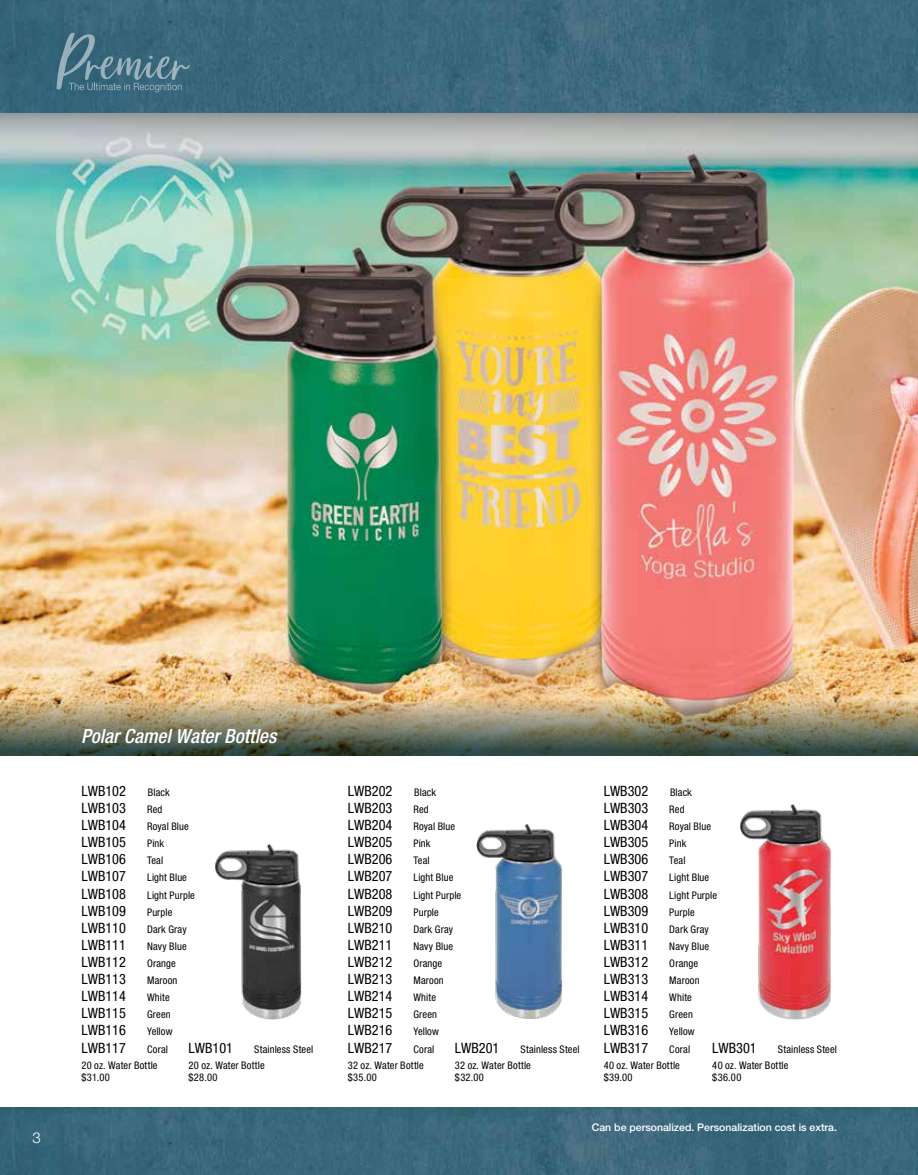
<style>
.page{position:relative;width:918px;height:1175px;background:#fff}
.page>*{position:absolute;margin:0;border:0;box-sizing:border-box;transform-origin:0 0}
.t1{font:italic 500 condensed 19.5px "Helvetica Neue LT Std";color:#fff}
.t2{font:300 15px "Helvetica Neue LT Std";color:#fff}
.t3{font:condensed 14.25px "Helvetica Neue LT Std";color:#000}
.t4{font:condensed 10.5px/16.5px "Helvetica Neue LT Std";letter-spacing:.015em;color:#000}
.t5{font:500 10.5px "Helvetica Neue LT Std";color:#fff}
</style>
<div class="page">
<img style="left:0;top:159px;width:918px;height:491px">
<img style="left:0;top:1107px;width:918px;height:67px">
<svg style="left:0;top:112px;width:918px;height:47px;background:#b0b6b6"></svg>
<img style="left:0;top:0;width:918px;height:112px">
<svg style="left:56px;top:32px;width:134px;height:60px;background:#4a7587"></svg>
<img style="left:215px;top:844px;width:86px;height:176px">
<img style="left:477px;top:824px;width:86px;height:195px">
<img style="left:740px;top:804px;width:91px;height:216px">
<img style="left:0;top:650px;width:918px;height:105px">
<h2 class="t2" style="left:33px;top:1128px;width:10px">3</h2>
<h1 class="t1" style="left:81px;top:724px;width:197px">Polar Camel Water Bottles</h1>
<h3 class="t3" style="left:81px;top:782px;width:46px">LWB102</h3>
<p class="t4" style="left:148px;top:784px;width:23px">Black</p>
<h3 class="t3" style="left:81px;top:799px;width:46px">LWB103</h3>
<p class="t4" style="left:147px;top:801px;width:17px">Red</p>
<h3 class="t3" style="left:81px;top:817px;width:46px">LWB104</h3>
<p class="t4" style="left:147px;top:818px;width:43px">Royal Blue</p>
<h3 class="t3" style="left:81px;top:834px;width:46px">LWB105</h3>
<p class="t4" style="left:147px;top:835px;width:19px">Pink</p>
<h3 class="t3" style="left:81px;top:851px;width:46px">LWB106</h3>
<p class="t4" style="left:147px;top:852px;width:18px">Teal</p>
<h3 class="t3" style="left:81px;top:868px;width:46px">LWB107</h3>
<p class="t4" style="left:147px;top:869px;width:41px">Light Blue</p>
<h3 class="t3" style="left:81px;top:885px;width:46px">LWB108</h3>
<p class="t4" style="left:147px;top:886px;width:49px">Light Purple</p>
<h3 class="t3" style="left:81px;top:902px;width:46px">LWB109</h3>
<p class="t4" style="left:147px;top:903px;width:27px">Purple</p>
<h3 class="t3" style="left:81px;top:919px;width:46px">LWB110</h3>
<p class="t4" style="left:147px;top:920px;width:41px">Dark Gray</p>
<h3 class="t3" style="left:81px;top:936px;width:46px">LWB111</h3>
<p class="t4" style="left:147px;top:937px;width:41px">Navy Blue</p>
<h3 class="t3" style="left:81px;top:953px;width:46px">LWB112</h3>
<p class="t4" style="left:147px;top:955px;width:30px">Orange</p>
<h3 class="t3" style="left:81px;top:970px;width:46px">LWB113</h3>
<p class="t4" style="left:147px;top:972px;width:32px">Maroon</p>
<h3 class="t3" style="left:81px;top:988px;width:46px">LWB114</h3>
<p class="t4" style="left:147px;top:989px;width:24px">White</p>
<h3 class="t3" style="left:81px;top:1005px;width:46px">LWB115</h3>
<p class="t4" style="left:147px;top:1006px;width:25px">Green</p>
<h3 class="t3" style="left:81px;top:1022px;width:46px">LWB116</h3>
<p class="t4" style="left:147px;top:1023px;width:27px">Yellow</p>
<h3 class="t3" style="left:81px;top:1039px;width:46px">LWB117</h3>
<h3 class="t3" style="left:189px;top:1039px;width:46px">LWB101</h3>
<p class="t4" style="left:81px;top:1040px;width:88px;text-indent:66px">Coral<br>20 oz. Water Bottle</p>
<p class="t4" style="left:81px;top:1069px;width:30px">$31.00</p>
<p class="t4" style="left:189px;top:1040px;width:126px;text-indent:66px">Stainless Steel<br>20 oz. Water Bottle</p>
<p class="t4" style="left:189px;top:1069px;width:30px">$28.00</p>
<h3 class="t3" style="left:348px;top:782px;width:46px">LWB202</h3>
<p class="t4" style="left:414px;top:784px;width:23px">Black</p>
<h3 class="t3" style="left:348px;top:799px;width:46px">LWB203</h3>
<p class="t4" style="left:413px;top:801px;width:17px">Red</p>
<h3 class="t3" style="left:348px;top:817px;width:46px">LWB204</h3>
<p class="t4" style="left:413px;top:818px;width:43px">Royal Blue</p>
<h3 class="t3" style="left:348px;top:834px;width:46px">LWB205</h3>
<p class="t4" style="left:413px;top:835px;width:19px">Pink</p>
<h3 class="t3" style="left:348px;top:851px;width:46px">LWB206</h3>
<p class="t4" style="left:413px;top:852px;width:18px">Teal</p>
<h3 class="t3" style="left:348px;top:868px;width:46px">LWB207</h3>
<p class="t4" style="left:413px;top:869px;width:41px">Light Blue</p>
<h3 class="t3" style="left:348px;top:885px;width:46px">LWB208</h3>
<p class="t4" style="left:413px;top:886px;width:49px">Light Purple</p>
<h3 class="t3" style="left:348px;top:902px;width:46px">LWB209</h3>
<p class="t4" style="left:413px;top:903px;width:27px">Purple</p>
<h3 class="t3" style="left:348px;top:919px;width:46px">LWB210</h3>
<p class="t4" style="left:413px;top:920px;width:41px">Dark Gray</p>
<h3 class="t3" style="left:348px;top:936px;width:46px">LWB211</h3>
<p class="t4" style="left:413px;top:937px;width:41px">Navy Blue</p>
<h3 class="t3" style="left:348px;top:953px;width:46px">LWB212</h3>
<p class="t4" style="left:413px;top:955px;width:30px">Orange</p>
<h3 class="t3" style="left:348px;top:970px;width:46px">LWB213</h3>
<p class="t4" style="left:413px;top:972px;width:32px">Maroon</p>
<h3 class="t3" style="left:348px;top:988px;width:46px">LWB214</h3>
<p class="t4" style="left:413px;top:989px;width:24px">White</p>
<h3 class="t3" style="left:348px;top:1005px;width:46px">LWB215</h3>
<p class="t4" style="left:413px;top:1006px;width:25px">Green</p>
<h3 class="t3" style="left:348px;top:1022px;width:46px">LWB216</h3>
<p class="t4" style="left:413px;top:1023px;width:27px">Yellow</p>
<h3 class="t3" style="left:348px;top:1039px;width:46px">LWB217</h3>
<h3 class="t3" style="left:455px;top:1039px;width:46px">LWB201</h3>
<p class="t4" style="left:348px;top:1040px;width:88px;text-indent:66px">Coral<br>32 oz. Water Bottle</p>
<p class="t4" style="left:348px;top:1069px;width:31px">$35.00</p>
<p class="t4" style="left:455px;top:1040px;width:126px;text-indent:66px">Stainless Steel<br>32 oz. Water Bottle</p>
<p class="t4" style="left:455px;top:1069px;width:30px">$32.00</p>
<h3 class="t3" style="left:604px;top:782px;width:46px">LWB302</h3>
<p class="t4" style="left:670px;top:784px;width:23px">Black</p>
<h3 class="t3" style="left:604px;top:799px;width:46px">LWB303</h3>
<p class="t4" style="left:669px;top:801px;width:17px">Red</p>
<h3 class="t3" style="left:604px;top:817px;width:46px">LWB304</h3>
<p class="t4" style="left:669px;top:818px;width:43px">Royal Blue</p>
<h3 class="t3" style="left:604px;top:834px;width:46px">LWB305</h3>
<p class="t4" style="left:669px;top:835px;width:19px">Pink</p>
<h3 class="t3" style="left:604px;top:851px;width:46px">LWB306</h3>
<p class="t4" style="left:669px;top:852px;width:18px">Teal</p>
<h3 class="t3" style="left:604px;top:868px;width:46px">LWB307</h3>
<p class="t4" style="left:669px;top:869px;width:41px">Light Blue</p>
<h3 class="t3" style="left:604px;top:885px;width:46px">LWB308</h3>
<p class="t4" style="left:669px;top:886px;width:49px">Light Purple</p>
<h3 class="t3" style="left:604px;top:902px;width:46px">LWB309</h3>
<p class="t4" style="left:669px;top:903px;width:27px">Purple</p>
<h3 class="t3" style="left:604px;top:919px;width:46px">LWB310</h3>
<p class="t4" style="left:669px;top:920px;width:41px">Dark Gray</p>
<h3 class="t3" style="left:604px;top:936px;width:46px">LWB311</h3>
<p class="t4" style="left:669px;top:937px;width:41px">Navy Blue</p>
<h3 class="t3" style="left:604px;top:953px;width:46px">LWB312</h3>
<p class="t4" style="left:669px;top:955px;width:30px">Orange</p>
<h3 class="t3" style="left:604px;top:970px;width:46px">LWB313</h3>
<p class="t4" style="left:669px;top:972px;width:32px">Maroon</p>
<h3 class="t3" style="left:604px;top:988px;width:46px">LWB314</h3>
<p class="t4" style="left:669px;top:989px;width:24px">White</p>
<h3 class="t3" style="left:604px;top:1005px;width:46px">LWB315</h3>
<p class="t4" style="left:669px;top:1006px;width:25px">Green</p>
<h3 class="t3" style="left:604px;top:1022px;width:46px">LWB316</h3>
<p class="t4" style="left:669px;top:1023px;width:27px">Yellow</p>
<h3 class="t3" style="left:604px;top:1039px;width:46px">LWB317</h3>
<h3 class="t3" style="left:712px;top:1039px;width:46px">LWB301</h3>
<p class="t4" style="left:604px;top:1040px;width:88px;text-indent:66px">Coral<br>40 oz. Water Bottle</p>
<p class="t4" style="left:604px;top:1069px;width:31px">$39.00</p>
<p class="t4" style="left:712px;top:1040px;width:126px;text-indent:66px">Stainless Steel<br>40 oz. Water Bottle</p>
<p class="t4" style="left:712px;top:1069px;width:31px">$36.00</p>
<p class="t5" style="left:592px;top:1120px;width:247px">Can be personalized. Personalization cost is extra.</p>
</div>
